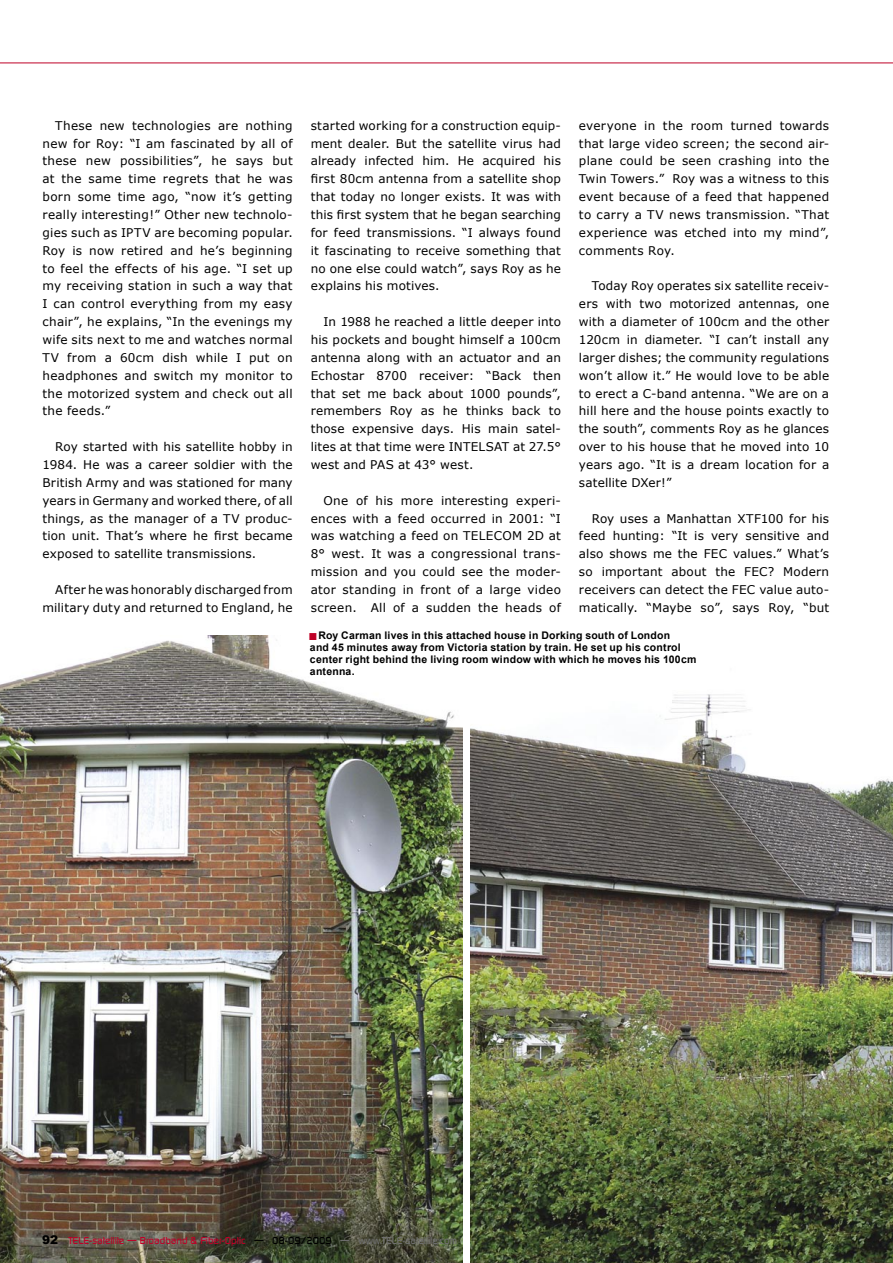
<style>
.page{position:relative;width:893px;height:1263px;background:#fff}
.page>*{position:absolute;margin:0;border:0;box-sizing:border-box;transform-origin:0 0}
.t1{font:15px "Arial";color:#be0027}
.TEXT-DEU{font:12px/17.9px "Verdana";letter-spacing:.015em;color:#000;text-align:justify}
.Bilduntertitel{font:700 10.5px/12px "Arial";letter-spacing:.02em;color:#000}
.t2{font:500 9.75px "Digital";color:#be0027}
.s1{font-family:"Arial";font-weight:900;font-size:12px;color:#000}
.s2{color:#000}
.s3{color:#6f6f6f}
</style>
<div class="page">
<hr style="left:0;top:63px;width:893px;height:1px;background:#be0027">
<img style="left:0;top:635px;width:463px;height:628px">
<img style="left:470px;top:694px;width:423px;height:569px">
<p class="TEXT-DEU" style="left:43px;top:116px;width:252px;text-indent:13px">These new technologies are nothing new for Roy: “I am fascinated by all of these new possibilities”, he says but at the same time regrets that he was born some time ago, “now it’s getting really interesting!” Other new technolo&shy;gies such as IPTV are becoming popular.<br>Roy is now retired and he’s beginning to feel the effects of his age. “I set up my receiving station in such a way that I can control everything from my easy chair”, he explains, “In the evenings my wife sits next to me and watches normal TV from a 60cm dish while I put on headphones and switch my monitor to the motorized system and check out all the feeds.”</p>
<p class="TEXT-DEU" style="left:43px;top:437px;width:252px;text-indent:13px">Roy started with his satellite hobby in 1984. He was a career soldier with the British Army and was stationed for many years in Germany and worked there, of all things, as the manager of a TV produc&shy;tion unit. That’s where he first became exposed to satellite transmissions.</p>
<p class="TEXT-DEU" style="left:43px;top:580px;width:252px;text-align:right">After he was honorably discharged from military duty and returned to England, he</p>
<p class="TEXT-DEU" style="left:311px;top:116px;width:252px">started working for a construction equip&shy;ment dealer. But the satellite virus had already infected him. He acquired his first 80cm antenna from a satellite shop that today no longer exists. It was with this first system that he began searching for feed transmissions. “I always found it fascinating to receive something that no one else could watch”, says Roy as he explains his motives.</p>
<p class="TEXT-DEU" style="left:311px;top:312px;width:252px;text-indent:13px">In 1988 he reached a little deeper into his pockets and bought himself a 100cm antenna along with an actuator and an Echostar 8700 receiver: “Back then that set me back about 1000 pounds”, remembers Roy as he thinks back to those expensive days. His main satel&shy;lites at that time were INTELSAT at 27.5° west and PAS at 43° west.</p>
<p class="TEXT-DEU" style="left:311px;top:491px;width:252px;text-indent:13px">One of his more interesting experi&shy;ences with a feed occurred in 2001: “I was watching a feed on TELECOM 2D at 8° west. It was a congressional trans&shy;mission and you could see the moder&shy;ator standing in front of a large video screen. All of a sudden the heads of</p>
<p class="TEXT-DEU" style="left:579px;top:116px;width:252px">everyone in the room turned towards that large video screen; the second air&shy;plane could be seen crashing into the Twin Towers.” Roy was a witness to this event because of a feed that happened to carry a TV news transmission. “That experience was etched into my mind”, comments Roy.</p>
<p class="TEXT-DEU" style="left:579px;top:277px;width:252px;text-indent:13px">Today Roy operates six satellite receiv&shy;ers with two motorized antennas, one with a diameter of 100cm and the other 120cm in diameter. “I can’t install any larger dishes; the community regulations won’t allow it.” He would love to be able to erect a C-band antenna. “We are on a hill here and the house points exactly to the south”, comments Roy as he glances over to his house that he moved into 10 years ago. “It is a dream location for a satellite DXer!”</p>
<p class="TEXT-DEU" style="left:579px;top:509px;width:252px;text-indent:13px">Roy uses a Manhattan XTF100 for his feed hunting: “It is very sensitive and also shows me the FEC values.” What’s so important about the FEC? Modern receivers can detect the FEC value auto&shy;matically. “Maybe so”, says Roy, “but</p>
<p class="Bilduntertitel" style="left:310px;top:630px;width:388px;text-indent:9px">Roy Carman lives in this attached house in Dorking south of London<br>and 45 minutes away from Victoria station by train. He set up his control center right behind the living room window with which he moves his 100cm antenna.</p>
<p class="t1" style="left:308px;top:624px;width:11px">■</p>
<p class="t2" style="left:42px;top:1235px;width:416px"><span class="s1">92</span> TELE-satellite — Broadband &amp; Fiber-Optic <span class="s2">— 08-09/2009</span> <span class="s3">— www.TELE-satellite.com</span></p>
</div>
